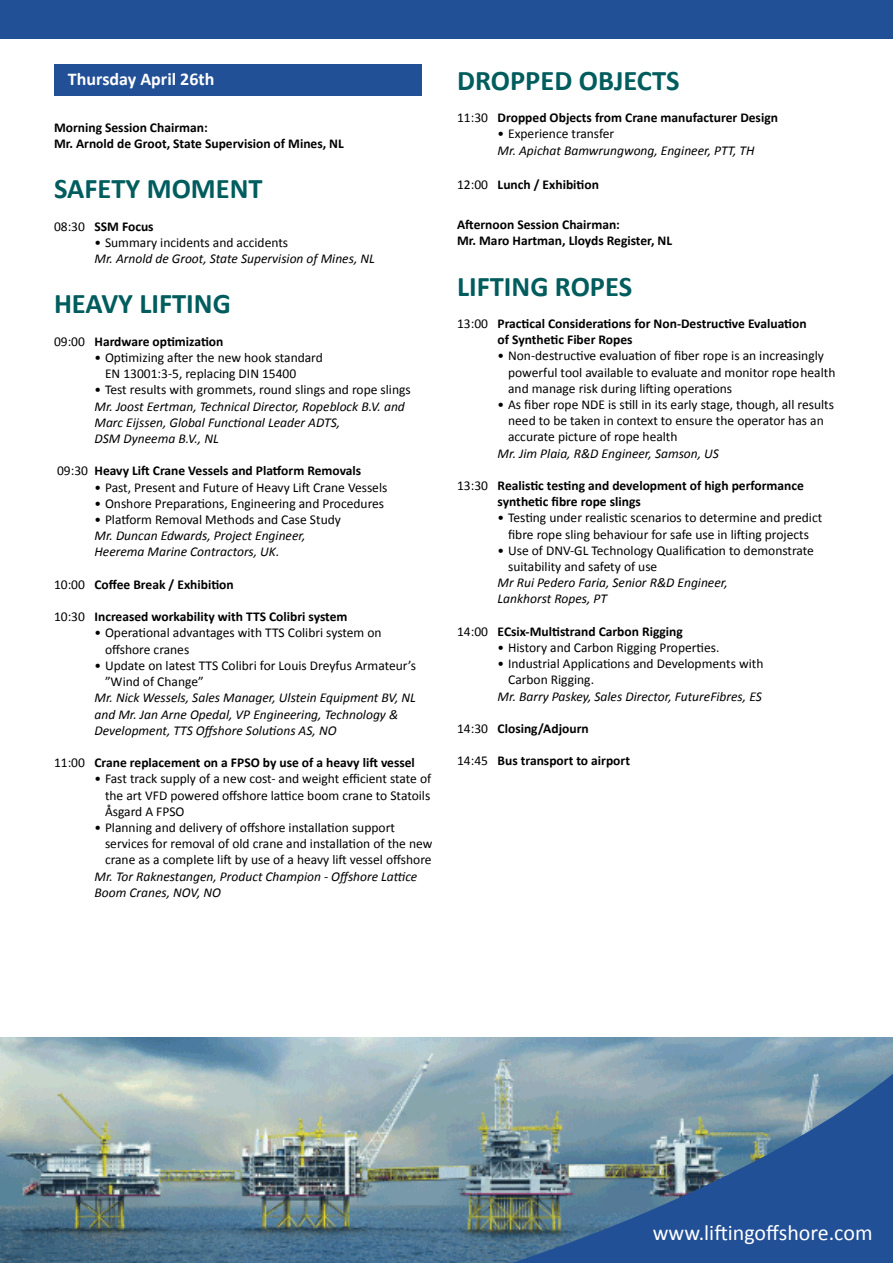
<style>
.page{position:relative;width:893px;height:1263px;background:#fff}
.page>*{position:absolute;margin:0;border:0;box-sizing:border-box;transform-origin:0 0}
.t1{font:700 28.5px "Calibri";color:#005c5d}
.t2{font:21.9px "Calibri";color:#fff}
.t3{font:700 18px "Calibri";color:#fff}
.t4{font:13.5px/16.2px "Calibri";color:#000}
.t5{font:700 13.5px/16.2px "Calibri";color:#000}
.t6{font:italic 13.5px/16.2px "Calibri";color:#000}
.s1{font-weight:400}
</style>
<div class="page">
<img style="left:0;top:1037px;width:893px;height:226px">
<svg style="left:108px;top:1047px;width:785px;height:216px;background:#6d8ba0"></svg>
<div style="left:0;top:0;width:893px;height:38px;background:#215097"></div>
<div style="left:54px;top:65px;width:368px;height:31px;background:#215097"></div>
<h3 class="t3" style="left:68px;top:68px;width:148px">Thursday April 26th</h3>
<p class="t5" style="left:54px;top:119px;width:291px">Morning Session Chairman:<br>Mr. Arnold de Groot, State Supervision of Mines, NL</p>
<h1 class="t1" style="left:54px;top:171px;width:210px">SAFETY MOMENT</h1>
<p class="t5" style="left:54px;top:218px;width:101px"><span class="s1">08:30</span> SSM Focus</p>
<p class="t4" style="left:94px;top:234px;width:195px">• Summary incidents and accidents</p>
<p class="t6" style="left:94px;top:250px;width:282px">Mr. Arnold de Groot, State Supervision of Mines, NL</p>
<h1 class="t1" style="left:54px;top:286px;width:178px">HEAVY LIFTING</h1>
<p class="t5" style="left:54px;top:333px;width:171px"><span class="s1">09:00</span> Hardware optimization</p>
<p class="t4" style="left:105px;top:349px;width:219px;text-indent:-11px">• Optimizing after the new hook standard<br>EN 13001:3-5, replacing DIN 15400</p>
<p class="t4" style="left:94px;top:382px;width:318px">• Test results with grommets, round slings and rope slings</p>
<p class="t6" style="left:94px;top:398px;width:312px">Mr. Joost Eertman, Technical Director, Ropeblock B.V. and<br>Marc Eijssen, Global Functional Leader ADTS,<br>DSM Dyneema B.V., NL</p>
<p class="t5" style="left:57px;top:463px;width:306px"><span class="s1">09:30</span> Heavy Lift Crane Vessels and Platform Removals</p>
<p class="t4" style="left:94px;top:479px;width:294px">• Past, Present and Future of Heavy Lift Crane Vessels</p>
<p class="t4" style="left:94px;top:495px;width:291px">• Onshore Preparations, Engineering and Procedures</p>
<p class="t4" style="left:94px;top:511px;width:248px">• Platform Removal Methods and Case Study</p>
<p class="t6" style="left:94px;top:527px;width:212px">Mr. Duncan Edwards, Project Engineer,<br>Heerema Marine Contractors, UK.</p>
<p class="t5" style="left:54px;top:576px;width:181px"><span class="s1">10:00</span> Coffee Break / Exhibition</p>
<p class="t5" style="left:54px;top:609px;width:295px"><span class="s1">10:30</span> Increased workability with TTS Colibri system</p>
<p class="t4" style="left:105px;top:625px;width:278px;text-indent:-11px">• Operational advantages with TTS Colibri system on offshore cranes</p>
<p class="t4" style="left:105px;top:657px;width:313px;text-indent:-11px">• Update on latest TTS Colibri for Louis Dreyfus Armateur’s ”Wind of Change”</p>
<p class="t6" style="left:94px;top:689px;width:323px">Mr. Nick Wessels, Sales Manager, Ulstein Equipment BV, NL and Mr. Jan Arne Opedal, VP Engineering, Technology &amp;<br>Development, TTS Offshore Solutions AS, NO</p>
<p class="t5" style="left:54px;top:754px;width:362px"><span class="s1">11:00</span> Crane replacement on a FPSO by use of a heavy lift vessel</p>
<p class="t4" style="left:105px;top:771px;width:328px;text-align:justify;text-indent:-11px">• Fast track supply of a new cost- and weight efficient state of the art VFD powered offshore lattice boom crane to Statoils Åsgard A FPSO</p>
<p class="t4" style="left:105px;top:819px;width:329px;text-indent:-11px">• Planning and delivery of offshore installation support services for removal of old crane and installation of the new crane as a complete lift by use of a heavy lift vessel offshore</p>
<p class="t6" style="left:95px;top:867px;width:324px">Mr. Tor Raknestangen, Product Champion - Offshore Lattice<br>Boom Cranes, NOV, NO</p>
<h1 class="t1" style="left:457px;top:62px;width:224px">DROPPED OBJECTS</h1>
<p class="t5" style="left:457px;top:110px;width:322px"><span class="s1">11:30</span> Dropped Objects from Crane manufacturer Design</p>
<p class="t4" style="left:498px;top:126px;width:118px">• Experience transfer</p>
<p class="t6" style="left:498px;top:141px;width:258px">Mr. Apichat Bamwrungwong, Engineer, PTT, TH</p>
<p class="t5" style="left:457px;top:176px;width:143px"><span class="s1">12:00</span> Lunch / Exhibition</p>
<p class="t5" style="left:457px;top:216px;width:217px">Afternoon Session Chairman:<br>Mr. Maro Hartman, Lloyds Register, NL</p>
<h1 class="t1" style="left:457px;top:268px;width:177px">LIFTING ROPES</h1>
<p class="t5" style="left:498px;top:315px;width:311px;text-indent:-40px"><span class="s1">13:00</span> Practical Considerations for Non-Destructive Evaluation of Synthetic Fiber Ropes</p>
<p class="t4" style="left:508px;top:348px;width:329px;text-indent:-11px">• Non-destructive evaluation of fiber rope is an increasingly powerful tool available to evaluate and monitor rope health and manage risk during lifting operations</p>
<p class="t4" style="left:508px;top:396px;width:327px;text-indent:-11px">• As fiber rope NDE is still in its early stage, though, all results need to be taken in context to ensure the operator has an accurate picture of rope health</p>
<p class="t6" style="left:498px;top:444px;width:223px">Mr. Jim Plaia, R&amp;D Engineer, Samson, US</p>
<p class="t5" style="left:498px;top:477px;width:308px;text-indent:-40px"><span class="s1">13:30</span> Realistic testing and development of high performance synthetic fibre rope slings</p>
<p class="t4" style="left:498px;top:510px;width:326px;text-align:center">• Testing under realistic scenarios to determine and predict fibre rope sling behaviour for safe use in lifting projects</p>
<p class="t4" style="left:508px;top:542px;width:307px;text-indent:-11px">• Use of DNV-GL Technology Qualification to demonstrate suitability and safety of use</p>
<p class="t6" style="left:498px;top:574px;width:232px">Mr Rui Pedero Faria, Senior R&amp;D Engineer,<br>Lankhorst Ropes, PT</p>
<p class="t5" style="left:457px;top:623px;width:227px"><span class="s1">14:00</span> ECsix-Multistrand Carbon Rigging</p>
<p class="t4" style="left:498px;top:639px;width:223px">• History and Carbon Rigging Properties.</p>
<p class="t4" style="left:508px;top:656px;width:257px;text-indent:-11px">• Industrial Applications and Developments with<br>Carbon Rigging.</p>
<p class="t6" style="left:498px;top:687px;width:266px">Mr. Barry Paskey, Sales Director, FutureFibres, ES</p>
<p class="t5" style="left:457px;top:720px;width:133px"><span class="s1">14:30</span> Closing/Adjourn</p>
<p class="t5" style="left:457px;top:753px;width:174px"><span class="s1">14:45</span> Bus transport to airport</p>
<h2 class="t2" style="left:653px;top:1218px;width:221px">www.liftingoffshore.com</h2>
</div>
